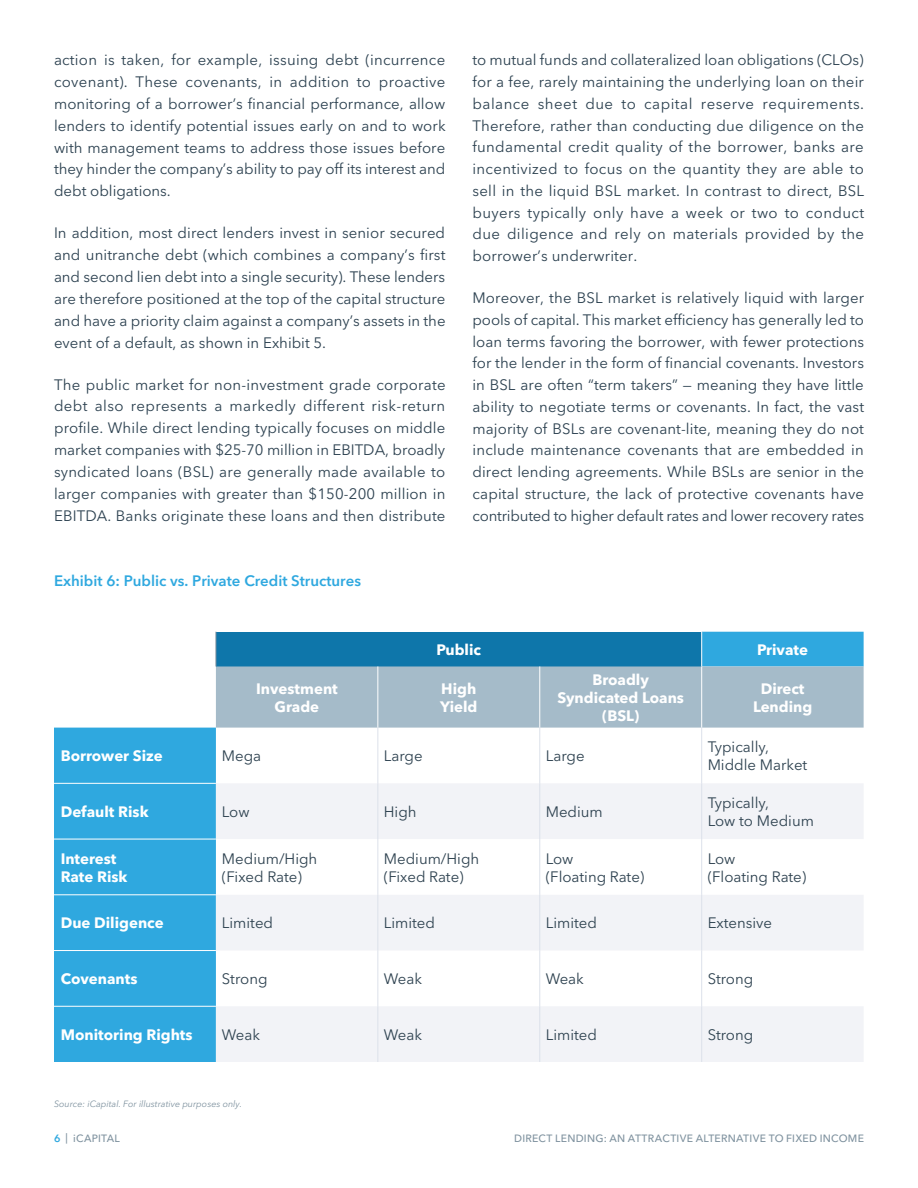
<style>
.page{position:relative;width:918px;height:1188px;background:#fff}
.page>*{position:absolute;margin:0;border:0;box-sizing:border-box;transform-origin:0 0}
.Body_Copy{font:15px/21.8px "Avenir Next LT Pro";color:#2c4150;text-align:justify}
.t1{font:15px/18px "Avenir Next LT Pro";color:#2e4250}
.t2{font:700 15px/18px "Avenir Next LT Pro";color:#fff;text-align:center}
.Body_Copy-2{font:600 15px "Avenir Next LT Pro";color:#2fa8df}
.t3{font:500 10.5px "Avenir Next LT Pro";letter-spacing:.025em;color:#7f929f}
.Body_Copy-3{font:italic 9px "Avenir Next LT Pro";color:#7f929f}
.s1{font-weight:600;color:#2fa8df}
</style>
<div class="page">
<svg style="left:54px;top:632px;width:810px;height:430px;fill:#2fa8df"></svg>
<div style="left:216px;top:666px;width:648px;height:62px;background:#a5bbc9"></div>
<svg style="left:216px;top:783px;width:648px;height:279px;fill:#f2f3f7"></svg>
<hr style="left:216px;top:632px;width:1px;height:34px;background:#7f929f">
<hr style="left:54px;top:783px;width:162px;height:1px;background:#fff">
<hr style="left:54px;top:839px;width:162px;height:1px;background:#fff">
<hr style="left:54px;top:894px;width:162px;height:1px;background:#fff">
<hr style="left:54px;top:950px;width:162px;height:1px;background:#fff">
<hr style="left:54px;top:1006px;width:162px;height:1px;background:#fff">
<hr style="left:701px;top:632px;width:1px;height:34px;background:#fff">
<hr style="left:377px;top:666px;width:1px;height:62px;background:#fff">
<hr style="left:539px;top:666px;width:1px;height:62px;background:#fff">
<hr style="left:701px;top:666px;width:1px;height:62px;background:#fff">
<hr style="left:377px;top:728px;width:1px;height:55px;background:#dce1ea">
<hr style="left:539px;top:728px;width:1px;height:55px;background:#dce1ea">
<hr style="left:701px;top:728px;width:1px;height:55px;background:#dce1ea">
<hr style="left:377px;top:783px;width:1px;height:56px;background:#dce1ea">
<hr style="left:539px;top:783px;width:1px;height:56px;background:#dce1ea">
<hr style="left:701px;top:783px;width:1px;height:56px;background:#dce1ea">
<hr style="left:377px;top:839px;width:1px;height:56px;background:#dce1ea">
<hr style="left:539px;top:839px;width:1px;height:56px;background:#dce1ea">
<hr style="left:701px;top:839px;width:1px;height:56px;background:#dce1ea">
<hr style="left:377px;top:895px;width:1px;height:56px;background:#dce1ea">
<hr style="left:539px;top:895px;width:1px;height:56px;background:#dce1ea">
<hr style="left:701px;top:895px;width:1px;height:56px;background:#dce1ea">
<hr style="left:377px;top:951px;width:1px;height:55px;background:#dce1ea">
<hr style="left:539px;top:951px;width:1px;height:55px;background:#dce1ea">
<hr style="left:701px;top:951px;width:1px;height:55px;background:#dce1ea">
<hr style="left:377px;top:1006px;width:1px;height:56px;background:#dce1ea">
<hr style="left:539px;top:1006px;width:1px;height:56px;background:#dce1ea">
<hr style="left:701px;top:1006px;width:1px;height:56px;background:#dce1ea">
<p class="Body_Copy" style="left:54px;top:49px;width:393px">action is taken, for example, issuing debt (incurrence covenant). These covenants, in addition to proactive monitoring of a borrower’s financial performance, allow lenders to identify potential issues early on and to work with management teams to address those issues before they hinder the company’s ability to pay off its interest and debt obligations.</p>
<p class="Body_Copy" style="left:54px;top:222px;width:393px">In addition, most direct lenders invest in senior secured and unitranche debt (which combines a company’s first and second lien debt into a single security). These lenders are therefore positioned at the top of the capital structure and have a priority claim against a company’s assets in the event of a default, as shown in Exhibit 5.</p>
<p class="Body_Copy" style="left:54px;top:373px;width:393px">The public market for non-investment grade corporate debt also represents a markedly different risk-return profile. While direct lending typically focuses on middle market companies with $25-70 million in EBITDA, broadly syndicated loans (BSL) are generally made available to larger companies with greater than $150-200 million in EBITDA. Banks originate these loans and then distribute</p>
<p class="Body_Copy-2" style="left:54px;top:572px;width:309px">Exhibit 6: Public vs. Private Credit Structures</p>
<p class="Body_Copy" style="left:472px;top:49px;width:393px">to mutual funds and collateralized loan obligations (CLOs) for a fee, rarely maintaining the underlying loan on their balance sheet due to capital reserve requirements.<br>Therefore, rather than conducting due diligence on the fundamental credit quality of the borrower, banks are incentivized to focus on the quantity they are able to sell in the liquid BSL market. In contrast to direct, BSL buyers typically only have a week or two to conduct due diligence and rely on materials provided by the borrower’s underwriter.</p>
<p class="Body_Copy" style="left:472px;top:287px;width:393px">Moreover, the BSL market is relatively liquid with larger pools of capital. This market efficiency has generally led to loan terms favoring the borrower, with fewer protections for the lender in the form of financial covenants. Investors in BSL are often “term takers” — meaning they have little ability to negotiate terms or covenants. In fact, the vast majority of BSLs are covenant-lite, meaning they do not include maintenance covenants that are embedded in direct lending agreements. While BSLs are senior in the capital structure, the lack of protective covenants have contributed to higher default rates and lower recovery rates</p>
<p class="t2" style="left:437px;top:640px;width:46px">Public</p>
<p class="t2" style="left:757px;top:640px;width:52px">Private</p>
<p class="t2" style="left:256px;top:679px;width:83px">Investment<br>Grade</p>
<p class="t2" style="left:440px;top:679px;width:39px;text-align:left">High<br>Yield</p>
<p class="t2" style="left:557px;top:670px;width:128px">Broadly<br>Syndicated Loans (BSL)</p>
<p class="t2" style="left:753px;top:679px;width:61px">Direct<br>Lending</p>
<p class="t2" style="left:61px;top:747px;width:104px">Borrower Size</p>
<p class="t1" style="left:222px;top:747px;width:41px">Mega</p>
<p class="t1" style="left:384px;top:747px;width:40px">Large</p>
<p class="t1" style="left:546px;top:747px;width:40px">Large</p>
<p class="t1" style="left:708px;top:738px;width:101px">Typically,<br>Middle Market</p>
<p class="t2" style="left:61px;top:803px;width:89px">Default Risk</p>
<p class="t1" style="left:222px;top:803px;width:29px">Low</p>
<p class="t1" style="left:384px;top:803px;width:34px">High</p>
<p class="t1" style="left:546px;top:803px;width:59px">Medium</p>
<p class="t1" style="left:708px;top:794px;width:108px">Typically,<br>Low to Medium</p>
<p class="t2" style="left:61px;top:849px;width:68px;text-align:left">Interest<br>Rate Risk</p>
<p class="t1" style="left:222px;top:849px;width:97px">Medium/High (Fixed Rate)</p>
<p class="t1" style="left:384px;top:849px;width:97px">Medium/High (Fixed Rate)</p>
<p class="t1" style="left:546px;top:849px;width:100px">Low<br>(Floating Rate)</p>
<p class="t1" style="left:708px;top:849px;width:100px">Low<br>(Floating Rate)</p>
<p class="t2" style="left:61px;top:914px;width:105px">Due Diligence</p>
<p class="t1" style="left:222px;top:914px;width:53px">Limited</p>
<p class="t1" style="left:384px;top:914px;width:53px">Limited</p>
<p class="t1" style="left:546px;top:914px;width:53px">Limited</p>
<p class="t1" style="left:708px;top:914px;width:66px">Extensive</p>
<p class="t2" style="left:61px;top:970px;width:78px">Covenants</p>
<p class="t1" style="left:222px;top:970px;width:47px">Strong</p>
<p class="t1" style="left:384px;top:970px;width:40px">Weak</p>
<p class="t1" style="left:546px;top:970px;width:40px">Weak</p>
<p class="t1" style="left:708px;top:970px;width:47px">Strong</p>
<p class="t2" style="left:61px;top:1025px;width:133px">Monitoring Rights</p>
<p class="t1" style="left:222px;top:1026px;width:40px">Weak</p>
<p class="t1" style="left:384px;top:1026px;width:40px">Weak</p>
<p class="t1" style="left:546px;top:1026px;width:53px">Limited</p>
<p class="t1" style="left:708px;top:1026px;width:47px">Strong</p>
<p class="Body_Copy-3" style="left:54px;top:1098px;width:190px">Source: iCapital. For illustrative purposes only.</p>
<p class="t3" style="left:54px;top:1132px;width:67px"><span class="s1">6</span> | iCAPITAL</p>
<p class="t3" style="left:514px;top:1132px;width:351px">DIRECT LENDING: AN ATTRACTIVE ALTERNATIVE TO FIXED INCOME</p>
</div>
